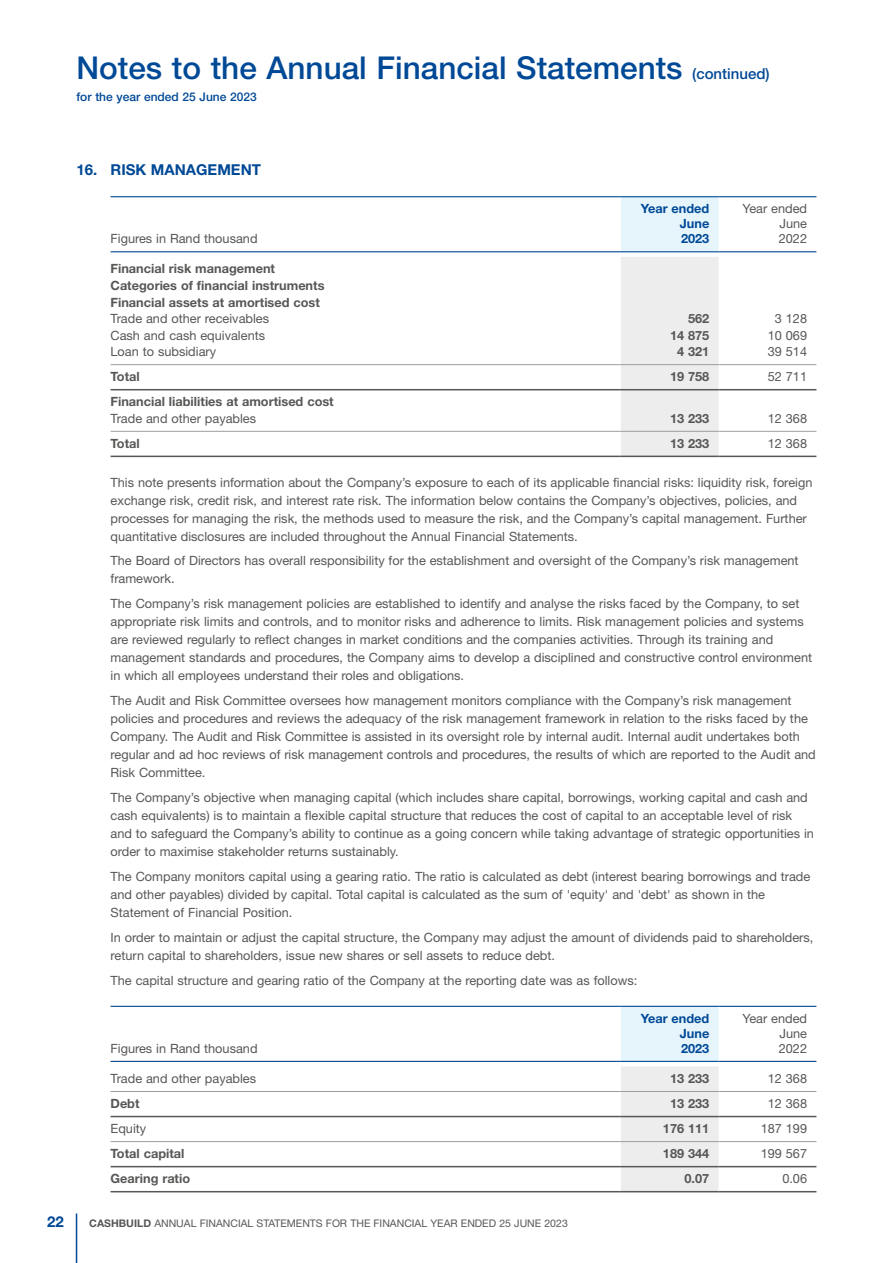
<style>
.page{position:relative;width:893px;height:1263px;background:#fff}
.page>*{position:absolute;margin:0;border:0;box-sizing:border-box;transform-origin:0 0}
.t1{font:500 31.5px "Helvetica Neue LT Pro";color:#004996}
.t2{font:700 15px "Helvetica Neue LT Pro";color:#004996}
.t3{font:12.75px/18px "Helvetica Neue LT Pro";color:#575756}
.t4{font:700 12.75px/16.5px "Helvetica Neue LT Pro";color:#575756}
.t5{font:700 12.75px/15px "Helvetica Neue LT Pro";color:#004996;text-align:justify}
.t6{font:500 12px "Helvetica Neue LT Pro";color:#004996}
.t7{font:10.5px "Helvetica Neue LT Pro";color:#575756}
.s1{font-size:15px}
.s2{font-weight:700}
</style>
<div class="page">
<div style="left:621px;top:197px;width:98px;height:56px;background:#e6f5fc"></div>
<svg style="left:621px;top:257px;width:98px;height:934px"></svg>
<hr style="left:111px;top:196px;width:510px;height:1px;background:#004996">
<hr style="left:621px;top:196px;width:98px;height:1px;background:#004996">
<hr style="left:719px;top:196px;width:97px;height:1px;background:#004996">
<hr style="left:111px;top:251px;width:510px;height:1px;background:#004996">
<hr style="left:621px;top:251px;width:98px;height:1px;background:#004996">
<hr style="left:719px;top:251px;width:97px;height:1px;background:#004996">
<hr style="left:111px;top:1006px;width:510px;height:1px;background:#004996">
<hr style="left:621px;top:1006px;width:98px;height:1px;background:#004996">
<hr style="left:719px;top:1006px;width:97px;height:1px;background:#004996">
<hr style="left:111px;top:1061px;width:510px;height:1px;background:#004996">
<hr style="left:621px;top:1061px;width:98px;height:1px;background:#004996">
<hr style="left:719px;top:1061px;width:97px;height:1px;background:#004996">
<hr style="left:111px;top:364px;width:510px;height:1px;background:#9d9d9c">
<hr style="left:621px;top:364px;width:98px;height:1px;background:#9d9d9c">
<hr style="left:719px;top:364px;width:97px;height:1px;background:#9d9d9c">
<hr style="left:111px;top:431px;width:510px;height:1px;background:#9d9d9c">
<hr style="left:621px;top:431px;width:98px;height:1px;background:#9d9d9c">
<hr style="left:719px;top:431px;width:97px;height:1px;background:#9d9d9c">
<hr style="left:111px;top:1091px;width:510px;height:1px;background:#9d9d9c">
<hr style="left:621px;top:1091px;width:98px;height:1px;background:#9d9d9c">
<hr style="left:719px;top:1091px;width:97px;height:1px;background:#9d9d9c">
<hr style="left:111px;top:1141px;width:510px;height:1px;background:#9d9d9c">
<hr style="left:621px;top:1141px;width:98px;height:1px;background:#9d9d9c">
<hr style="left:719px;top:1141px;width:97px;height:1px;background:#9d9d9c">
<hr style="left:111px;top:389px;width:510px;height:1px;background:#575756">
<hr style="left:621px;top:389px;width:98px;height:1px;background:#575756">
<hr style="left:719px;top:389px;width:97px;height:1px;background:#575756">
<hr style="left:111px;top:456px;width:510px;height:1px;background:#575756">
<hr style="left:621px;top:456px;width:98px;height:1px;background:#575756">
<hr style="left:719px;top:456px;width:97px;height:1px;background:#575756">
<hr style="left:111px;top:1116px;width:510px;height:1px;background:#575756">
<hr style="left:621px;top:1116px;width:98px;height:1px;background:#575756">
<hr style="left:719px;top:1116px;width:97px;height:1px;background:#575756">
<hr style="left:111px;top:1166px;width:510px;height:1px;background:#575756">
<hr style="left:621px;top:1166px;width:98px;height:1px;background:#575756">
<hr style="left:719px;top:1166px;width:97px;height:1px;background:#575756">
<hr style="left:111px;top:1191px;width:510px;height:1px;background:#575756">
<hr style="left:621px;top:1191px;width:98px;height:1px;background:#575756">
<hr style="left:719px;top:1191px;width:97px;height:1px;background:#575756">
<hr style="left:76px;top:1213px;width:1px;height:50px;background:#004996">
<h1 class="t1" style="left:77px;top:49px;width:695px">Notes to the Annual Financial Statements <span class="s1">(continued)</span></h1>
<p class="t6" style="left:77px;top:89px;width:182px">for the year ended 25 June 2023</p>
<p class="t2" style="left:77px;top:161px;width:186px">16. RISK MANAGEMENT</p>
<p class="t3" style="left:111px;top:229px;width:149px">Figures in Rand thousand</p>
<p class="t5" style="left:680px;top:201px;width:31px;text-indent:-39px">Year ended June 2023</p>
<p class="t3" style="left:779px;top:201px;width:30px;line-height:15px;text-align:justify;text-indent:-36px">Year ended June 2022</p>
<p class="t4" style="left:111px;top:260px;width:215px">Financial risk management<br>Categories of financial instruments<br>Financial assets at amortised cost</p>
<p class="t3" style="left:111px;top:309px;width:160px">Trade and other receivables</p>
<p class="t4" style="left:688px;top:310px;width:23px">562</p>
<p class="t3" style="left:775px;top:309px;width:34px">3 128</p>
<p class="t3" style="left:111px;top:326px;width:156px">Cash and cash equivalents</p>
<p class="t4" style="left:670px;top:326px;width:41px">14 875</p>
<p class="t3" style="left:768px;top:326px;width:41px">10 069</p>
<p class="t3" style="left:111px;top:342px;width:107px">Loan to subsidiary</p>
<p class="t4" style="left:677px;top:343px;width:34px">4 321</p>
<p class="t3" style="left:768px;top:342px;width:41px">39 514</p>
<p class="t4" style="left:111px;top:368px;width:31px">Total</p>
<p class="t4" style="left:670px;top:368px;width:41px">19 758</p>
<p class="t3" style="left:768px;top:367px;width:41px">52 711</p>
<p class="t4" style="left:111px;top:393px;width:225px">Financial liabilities at amortised cost</p>
<p class="t3" style="left:111px;top:409px;width:147px">Trade and other payables</p>
<p class="t4" style="left:670px;top:410px;width:41px">13 233</p>
<p class="t3" style="left:768px;top:409px;width:41px">12 368</p>
<p class="t4" style="left:111px;top:435px;width:31px">Total</p>
<p class="t4" style="left:670px;top:435px;width:41px">13 233</p>
<p class="t3" style="left:768px;top:434px;width:41px">12 368</p>
<p class="t3" style="left:111px;top:473px;width:703px">This note presents information about the Company’s exposure to each of its applicable financial risks: liquidity risk, foreign exchange risk, credit risk, and interest rate risk. The information below contains the Company’s objectives, policies, and processes for managing the risk, the methods used to measure the risk, and the Company’s capital management. Further quantitative disclosures are included throughout the Annual Financial Statements.</p>
<p class="t3" style="left:111px;top:551px;width:689px">The Board of Directors has overall responsibility for the establishment and oversight of the Company’s risk management framework.</p>
<p class="t3" style="left:111px;top:594px;width:703px">The Company’s risk management policies are established to identify and analyse the risks faced by the Company, to set appropriate risk limits and controls, and to monitor risks and adherence to limits. Risk management policies and systems are reviewed regularly to reflect changes in market conditions and the companies activities. Through its training and management standards and procedures, the Company aims to develop a disciplined and constructive control environment in which all employees understand their roles and obligations.</p>
<p class="t3" style="left:111px;top:691px;width:707px">The Audit and Risk Committee oversees how management monitors compliance with the Company’s risk management policies and procedures and reviews the adequacy of the risk management framework in relation to the risks faced by the Company. The Audit and Risk Committee is assisted in its oversight role by internal audit. Internal audit undertakes both regular and ad hoc reviews of risk management controls and procedures, the results of which are reported to the Audit and Risk Committee.</p>
<p class="t3" style="left:111px;top:788px;width:705px">The Company’s objective when managing capital (which includes share capital, borrowings, working capital and cash and cash equivalents) is to maintain a flexible capital structure that reduces the cost of capital to an acceptable level of risk and to safeguard the Company’s ability to continue as a going concern while taking advantage of strategic opportunities in order to maximise stakeholder returns sustainably.</p>
<p class="t3" style="left:111px;top:867px;width:701px">The Company monitors capital using a gearing ratio. The ratio is calculated as debt (interest bearing borrowings and trade and other payables) divided by capital. Total capital is calculated as the sum of 'equity' and 'debt' as shown in the<br>Statement of Financial Position.</p>
<p class="t3" style="left:111px;top:928px;width:704px">In order to maintain or adjust the capital structure, the Company may adjust the amount of dividends paid to shareholders, return capital to shareholders, issue new shares or sell assets to reduce debt.</p>
<p class="t3" style="left:111px;top:971px;width:528px">The capital structure and gearing ratio of the Company at the reporting date was as follows:</p>
<p class="t3" style="left:111px;top:1039px;width:149px">Figures in Rand thousand</p>
<p class="t5" style="left:680px;top:1011px;width:31px;text-indent:-39px">Year ended June 2023</p>
<p class="t3" style="left:779px;top:1010px;width:30px;line-height:15px;text-align:justify;text-indent:-36px">Year ended June 2022</p>
<p class="t3" style="left:111px;top:1069px;width:147px">Trade and other payables</p>
<p class="t4" style="left:670px;top:1070px;width:41px">13 233</p>
<p class="t3" style="left:768px;top:1069px;width:41px">12 368</p>
<p class="t4" style="left:111px;top:1095px;width:31px">Debt</p>
<p class="t4" style="left:670px;top:1095px;width:41px">13 233</p>
<p class="t3" style="left:768px;top:1094px;width:41px">12 368</p>
<p class="t3" style="left:111px;top:1119px;width:37px">Equity</p>
<p class="t4" style="left:663px;top:1120px;width:48px">176 111</p>
<p class="t3" style="left:761px;top:1119px;width:48px">187 199</p>
<p class="t4" style="left:111px;top:1145px;width:75px">Total capital</p>
<p class="t4" style="left:663px;top:1145px;width:48px">189 344</p>
<p class="t3" style="left:761px;top:1144px;width:48px">199 567</p>
<p class="t4" style="left:111px;top:1170px;width:81px">Gearing ratio</p>
<p class="t4" style="left:684px;top:1170px;width:26px">0.07</p>
<p class="t3" style="left:782px;top:1169px;width:26px">0.06</p>
<p class="t2" style="left:47px;top:1213px;width:18px">22</p>
<p class="t7" style="left:89px;top:1217px;width:480px"><span class="s2">CASHBUILD</span> ANNUAL FINANCIAL STATEMENTS FOR THE FINANCIAL YEAR ENDED 25 JUNE 2023</p>
</div>
